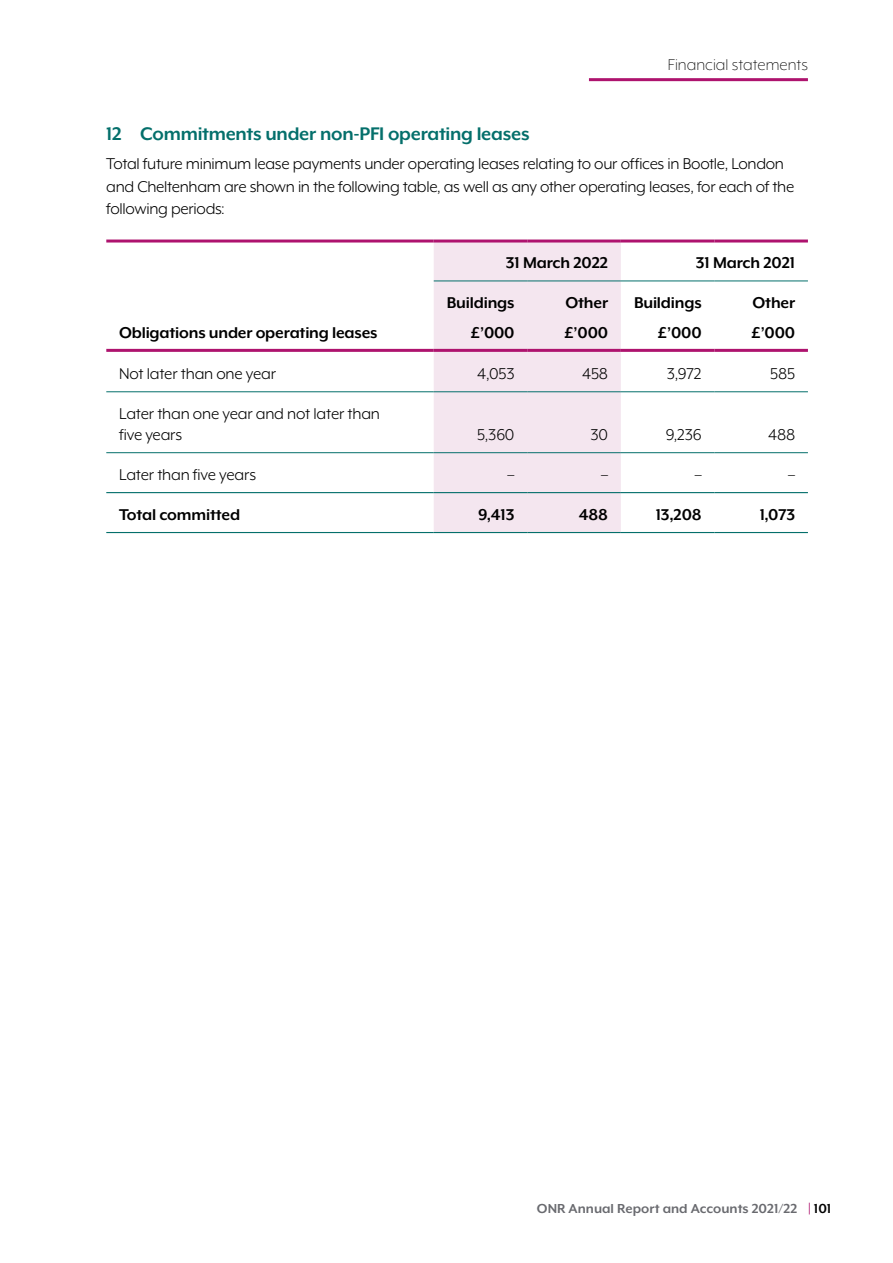
<style>
.page{position:relative;width:893px;height:1263px;background:#fff}
.page>*{position:absolute;margin:0;border:0;box-sizing:border-box;transform-origin:0 0}
.Subheading_level_3{font:700 21px "Mr Eaves XL Mod OT";letter-spacing:-.01em;color:#046f6b}
.Body{font:18px/22.5px "Mr Eaves XL Mod OT";letter-spacing:-.015em;color:#000}
.Table_body_heading_R{font:700 18px "Mr Eaves XL Mod OT";letter-spacing:-.01em;color:#000}
.Table_body_text_RL{font:18px/21px "Mr Eaves XL Mod OT";letter-spacing:-.01em;color:#000}
.Table_body_text_RR{font:18px "Mr Eaves XL Mod OT";letter-spacing:-.01em;color:#000}
.Table_body_text_RR-2{font:700 18px "Mr Eaves XL Mod OT";letter-spacing:-.01em;color:#000}
.t1{font:300 18px "Mr Eaves XL Mod OT";color:#000}
.Table_body_text_RL-2{font:700 18px "Mr Eaves XL Mod OT";letter-spacing:-.01em;color:#000}
.t2{font:700 15px "Mr Eaves XL Mod OT";color:#696a6f}
.s1{color:#ae136e}
.s2{color:#000}
</style>
<div class="page">
<div style="left:434px;top:242px;width:187px;height:290px;background:#f4e6ef"></div>
<hr style="left:106px;top:239px;width:328px;height:3px;background:#ae136e">
<hr style="left:434px;top:239px;width:93px;height:3px;background:#ae136e">
<hr style="left:527px;top:239px;width:94px;height:3px;background:#ae136e">
<hr style="left:621px;top:239px;width:93px;height:3px;background:#ae136e">
<hr style="left:714px;top:239px;width:94px;height:3px;background:#ae136e">
<hr style="left:106px;top:349px;width:328px;height:3px;background:#ae136e">
<hr style="left:434px;top:349px;width:93px;height:3px;background:#ae136e">
<hr style="left:527px;top:349px;width:94px;height:3px;background:#ae136e">
<hr style="left:621px;top:349px;width:93px;height:3px;background:#ae136e">
<hr style="left:714px;top:349px;width:94px;height:3px;background:#ae136e">
<hr style="left:106px;top:391px;width:328px;height:1px;background:#046f6b">
<hr style="left:434px;top:391px;width:93px;height:1px;background:#046f6b">
<hr style="left:527px;top:391px;width:94px;height:1px;background:#046f6b">
<hr style="left:621px;top:391px;width:93px;height:1px;background:#046f6b">
<hr style="left:714px;top:391px;width:94px;height:1px;background:#046f6b">
<hr style="left:106px;top:452px;width:328px;height:1px;background:#046f6b">
<hr style="left:434px;top:452px;width:93px;height:1px;background:#046f6b">
<hr style="left:527px;top:452px;width:94px;height:1px;background:#046f6b">
<hr style="left:621px;top:452px;width:93px;height:1px;background:#046f6b">
<hr style="left:714px;top:452px;width:94px;height:1px;background:#046f6b">
<hr style="left:434px;top:281px;width:93px;height:1px;background:#046f6b">
<hr style="left:527px;top:281px;width:94px;height:1px;background:#046f6b">
<hr style="left:621px;top:281px;width:93px;height:1px;background:#046f6b">
<hr style="left:714px;top:281px;width:94px;height:1px;background:#046f6b">
<hr style="left:106px;top:492px;width:328px;height:1px;background:#046f6b">
<hr style="left:434px;top:492px;width:93px;height:1px;background:#046f6b">
<hr style="left:527px;top:492px;width:94px;height:1px;background:#046f6b">
<hr style="left:621px;top:492px;width:93px;height:1px;background:#046f6b">
<hr style="left:714px;top:492px;width:94px;height:1px;background:#046f6b">
<hr style="left:106px;top:532px;width:328px;height:1px;background:#046f6b">
<hr style="left:434px;top:532px;width:93px;height:1px;background:#046f6b">
<hr style="left:527px;top:532px;width:94px;height:1px;background:#046f6b">
<hr style="left:621px;top:532px;width:93px;height:1px;background:#046f6b">
<hr style="left:714px;top:532px;width:94px;height:1px;background:#046f6b">
<hr style="left:589px;top:78px;width:219px;height:3px;background:#ae136e">
<p class="t1" style="left:668px;top:55px;width:142px">Financial statements</p>
<h2 class="Subheading_level_3" style="left:106px;top:123px;width:425px">12 Commitments under non-PFI operating leases</h2>
<p class="Body" style="left:106px;top:152px;width:690px">Total future minimum lease payments under operating leases relating to our offices in Bootle, London and Cheltenham are shown in the following table, as well as any other operating leases, for each of the following periods:</p>
<h1 class="Table_body_heading_R" style="left:506px;top:254px;width:104px">31 March 2022</h1>
<h1 class="Table_body_heading_R" style="left:696px;top:254px;width:101px">31 March 2021</h1>
<h1 class="Table_body_heading_R" style="left:119px;top:323px;width:260px">Obligations under operating leases</h1>
<h1 class="Table_body_heading_R" style="left:447px;top:294px;width:69px">Buildings</h1>
<h1 class="Table_body_heading_R" style="left:471px;top:323px;width:45px">£’000</h1>
<h1 class="Table_body_heading_R" style="left:565px;top:294px;width:44px">Other</h1>
<h1 class="Table_body_heading_R" style="left:564px;top:323px;width:45px">£’000</h1>
<h1 class="Table_body_heading_R" style="left:634px;top:294px;width:69px">Buildings</h1>
<h1 class="Table_body_heading_R" style="left:658px;top:323px;width:45px">£’000</h1>
<h1 class="Table_body_heading_R" style="left:753px;top:294px;width:44px">Other</h1>
<h1 class="Table_body_heading_R" style="left:751px;top:323px;width:45px">£’000</h1>
<p class="Table_body_text_RL" style="left:119px;top:363px;width:159px">Not later than one year</p>
<p class="Table_body_text_RR" style="left:477px;top:365px;width:39px">4,053</p>
<p class="Table_body_text_RR" style="left:582px;top:365px;width:27px">458</p>
<p class="Table_body_text_RR" style="left:667px;top:365px;width:36px">3,972</p>
<p class="Table_body_text_RR" style="left:770px;top:365px;width:26px">585</p>
<p class="Table_body_text_RL" style="left:119px;top:403px;width:262px">Later than one year and not later than five years</p>
<p class="Table_body_text_RR" style="left:477px;top:425px;width:39px">5,360</p>
<p class="Table_body_text_RR" style="left:590px;top:425px;width:19px">30</p>
<p class="Table_body_text_RR" style="left:666px;top:425px;width:37px">9,236</p>
<p class="Table_body_text_RR" style="left:768px;top:425px;width:29px">488</p>
<p class="Table_body_text_RL" style="left:119px;top:464px;width:139px">Later than five years</p>
<p class="Table_body_text_RR" style="left:508px;top:465px;width:8px">–</p>
<p class="Table_body_text_RR" style="left:601px;top:465px;width:8px">–</p>
<p class="Table_body_text_RR" style="left:695px;top:465px;width:8px">–</p>
<p class="Table_body_text_RR" style="left:788px;top:465px;width:8px">–</p>
<p class="Table_body_text_RL-2" style="left:119px;top:505px;width:123px">Total committed</p>
<p class="Table_body_text_RR-2" style="left:478px;top:505px;width:38px">9,413</p>
<p class="Table_body_text_RR-2" style="left:579px;top:505px;width:31px">488</p>
<p class="Table_body_text_RR-2" style="left:656px;top:505px;width:47px">13,208</p>
<p class="Table_body_text_RR-2" style="left:760px;top:505px;width:37px">1,073</p>
<p class="t2" style="left:537px;top:1201px;width:296px">ONR Annual Report and Accounts 2021/22 <span class="s1">|</span> <span class="s2">101</span></p>
</div>
